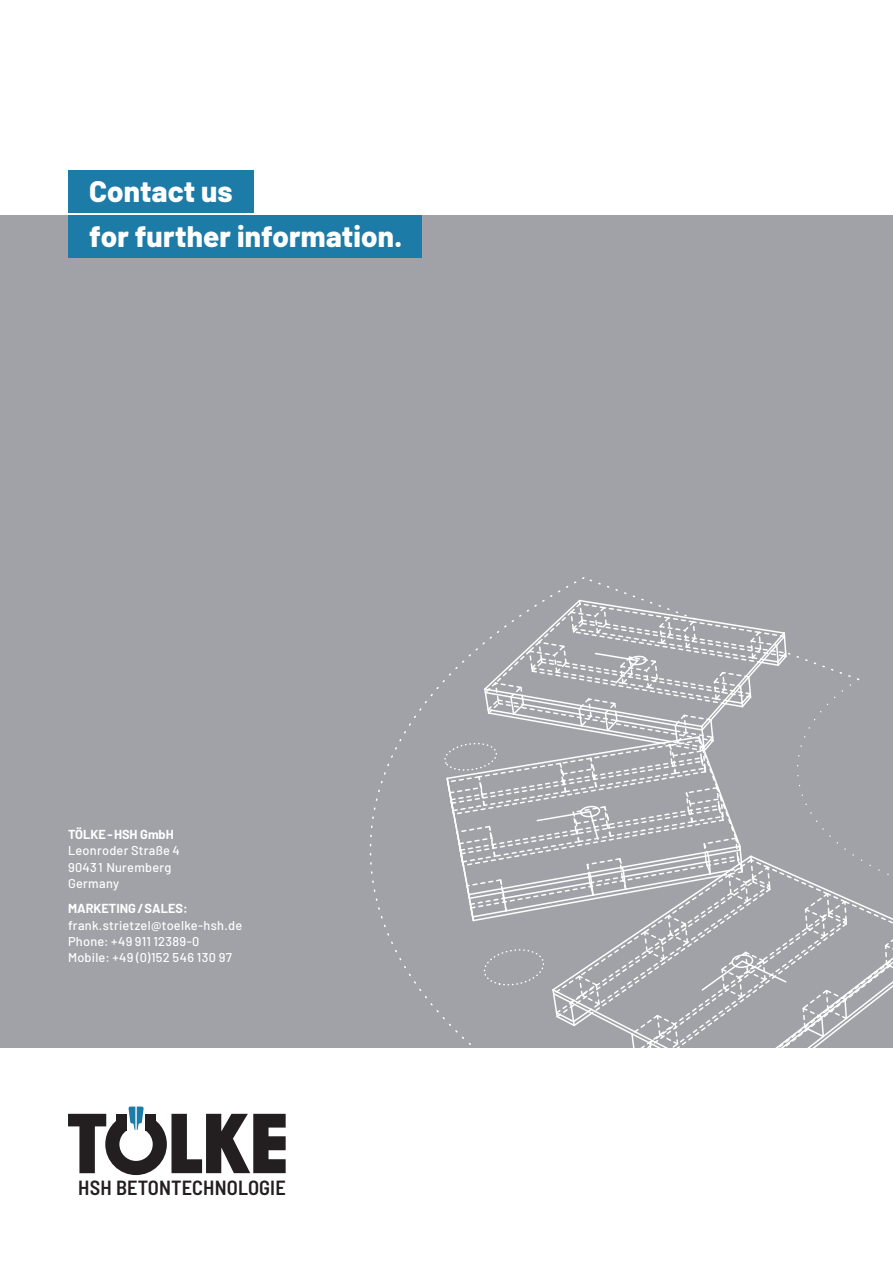
<style>
.page{position:relative;width:893px;height:1263px;background:#fff}
.page>*{position:absolute;margin:0;border:0;box-sizing:border-box;transform-origin:0 0}
.t1{font:800 29.55px/44.2px "Barlow";letter-spacing:.005em;color:#fff}
.t2{font:600 semi-condensed 20.4px "Barlow";letter-spacing:.005em;color:#231f20}
.t3{font:500 12.75px/16.4px "Barlow";letter-spacing:.02em;color:#fff}
.t4{font:700 12.75px "Barlow";color:#fff}
</style>
<div class="page">
<div style="left:0;top:215px;width:893px;height:833px;background:#a0a2a7"></div>
<div style="left:68px;top:171px;width:185px;height:42px;background:#1d7ca7"></div>
<div style="left:68px;top:215px;width:353px;height:42px;background:#1d7ca7"></div>
<svg style="left:443px;top:577px;width:450px;height:471px"></svg>
<svg style="left:68px;top:1106px;width:218px;height:69px"></svg>
<hr style="left:135px;top:1104px;width:2px;height:29px;background:#fff">
<h1 class="t1" style="left:89px;top:167px;width:315px">Contact us<br>for further information.</h1>
<p class="t4" style="left:68px;top:825px;width:107px">TÖLKE - HSH GmbH</p>
<p class="t3" style="left:68px;top:841px;width:113px">Leonroder Straße 4<br>90431 Nuremberg<br>Germany</p>
<p class="t4" style="left:68px;top:899px;width:121px">MARKETING / SALES:</p>
<p class="t3" style="left:68px;top:916px;width:176px">frank.strietzel@toelke-hsh.de<br>Phone: +49 911 12389-0<br>Mobile: +49 (0)152 546 130 97</p>
<h2 class="t2" style="left:78px;top:1175px;width:209px">HSH BETONTECHNOLOGIE</h2>
</div>
